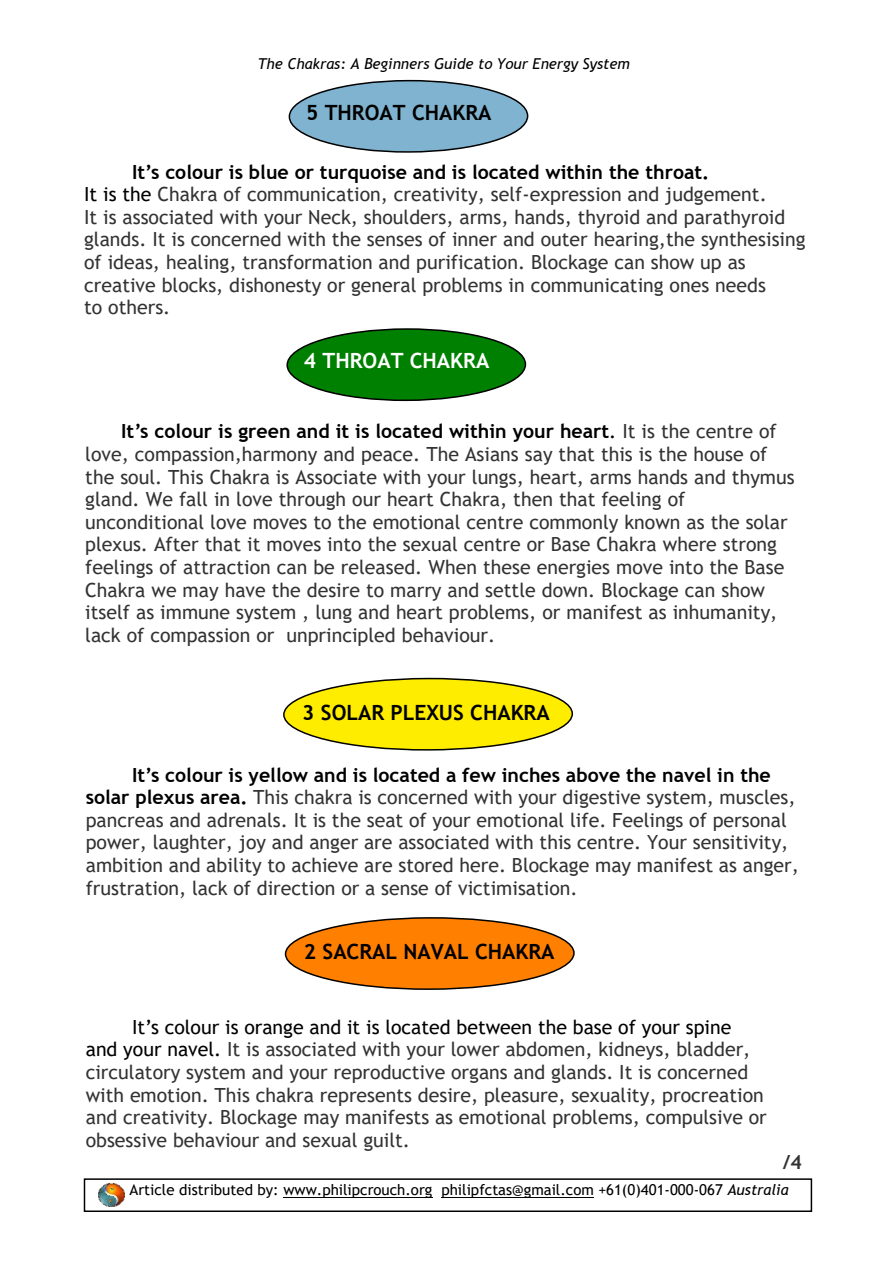
<style>
.page{position:relative;width:893px;height:1263px;background:#fff}
.page>*{position:absolute;margin:0;border:0;box-sizing:border-box;transform-origin:0 0}
.t1{font:700 21px "Trebuchet MS";color:#000}
.t2{font:700 21px "Trebuchet MS";color:#fff}
.t3{font:19.5px/22.6px "Trebuchet MS";color:#333}
.t4{font:700 19.5px "Trebuchet MS";color:#333}
.t5{font:15px "Trebuchet MS";color:#000}
.t6{font:italic 15px "Trebuchet MS";color:#000}
.s1{font-weight:700;color:#000}
.s2{color:#000}
.s3{font-style:italic}
</style>
<div class="page">
<div style="left:84px;top:1178px;width:728px;height:34px;border:2px solid #000"></div>
<hr style="left:283px;top:1196px;width:149px;height:1px;background:#000">
<hr style="left:441px;top:1196px;width:153px;height:1px;background:#000">
<img style="left:98px;top:1183px;width:26px;height:24px">
<div style="left:289px;top:80px;width:239px;height:73px;background:#80b3d0;border:2px solid #000;border-radius:50%"></div>
<div style="left:286px;top:328px;width:240px;height:73px;background:#008000;border:2px solid #000;border-radius:50%"></div>
<div style="left:283px;top:677px;width:290px;height:74px;background:#ffed00;border:2px solid #000;border-radius:50%"></div>
<div style="left:285px;top:917px;width:290px;height:73px;background:#ff8000;border:2px solid #000;border-radius:50%"></div>
<p class="t6" style="left:258px;top:58px;width:374px">The Chakras: A Beginners Guide to Your Energy System</p>
<p class="t1" style="left:306px;top:105px;width:187px">5 THROAT CHAKRA</p>
<p class="t3" style="left:84px;top:162px;width:723px;text-indent:48px"><span class="s1">It’s colour is blue or turquoise and is located within the throat.<br></span><span class="s2">It is the</span> Chakra of communication, creativity, self-expression and judgement.<br>It is associated with your Neck, shoulders, arms, hands, thyroid and parathyroid glands. It is concerned with the senses of inner and outer hearing,the synthesising of ideas, healing, transformation and purification. Blockage can show up as creative blocks, dishonesty or general problems in communicating ones needs<br>to others.</p>
<p class="t2" style="left:304px;top:353px;width:187px">4 THROAT CHAKRA</p>
<p class="t3" style="left:85px;top:422px;width:711px;text-indent:36px"><span class="s1">It’s colour is green and it is located within your heart</span><span class="s2">.</span> It is the centre of love, compassion,harmony and peace. The Asians say that this is the house of the soul. This Chakra is Associate with your lungs, heart, arms hands and thymus gland. We fall in love through our heart Chakra, then that feeling of unconditional love moves to the emotional centre commonly known as the solar plexus. After that it moves into the sexual centre or Base Chakra where strong feelings of attraction can be released. When these energies move into the Base Chakra we may have the desire to marry and settle down. Blockage can show itself as immune system , lung and heart problems, or manifest as inhumanity, lack of compassion or unprincipled behaviour.</p>
<p class="t1" style="left:302px;top:704px;width:249px">3 SOLAR PLEXUS CHAKRA</p>
<p class="t3" style="left:86px;top:765px;width:715px;text-indent:46px"><span class="s1">It’s colour is yellow and is located a few inches above the navel in the solar plexus area.</span> This chakra is concerned with your digestive system, muscles, pancreas and adrenals. It is the seat of your emotional life. Feelings of personal power, laughter, joy and anger are associated with this centre. Your sensitivity, ambition and ability to achieve are stored here. Blockage may manifest as anger, frustration, lack of direction or a sense of victimisation.</p>
<p class="t1" style="left:304px;top:943px;width:252px">2 SACRAL NAVAL CHAKRA</p>
<p class="t3" style="left:86px;top:1017px;width:682px;text-indent:46px"><span class="s2">It’s colour is orange and it is located between the base of your spine and your navel.</span> It is associated with your lower abdomen, kidneys, bladder, circulatory system and your reproductive organs and glands. It is concerned with emotion. This chakra represents desire, pleasure, sexuality, procreation and creativity. Blockage may manifests as emotional problems, compulsive or obsessive behaviour and sexual guilt.</p>
<p class="t4" style="left:783px;top:1155px;width:21px">/4</p>
<p class="t5" style="left:130px;top:1184px;width:661px">Article distributed by: www.philipcrouch.org philipfctas@gmail.com +61(0)401-000-067 <span class="s3">Australia</span></p>
</div>
